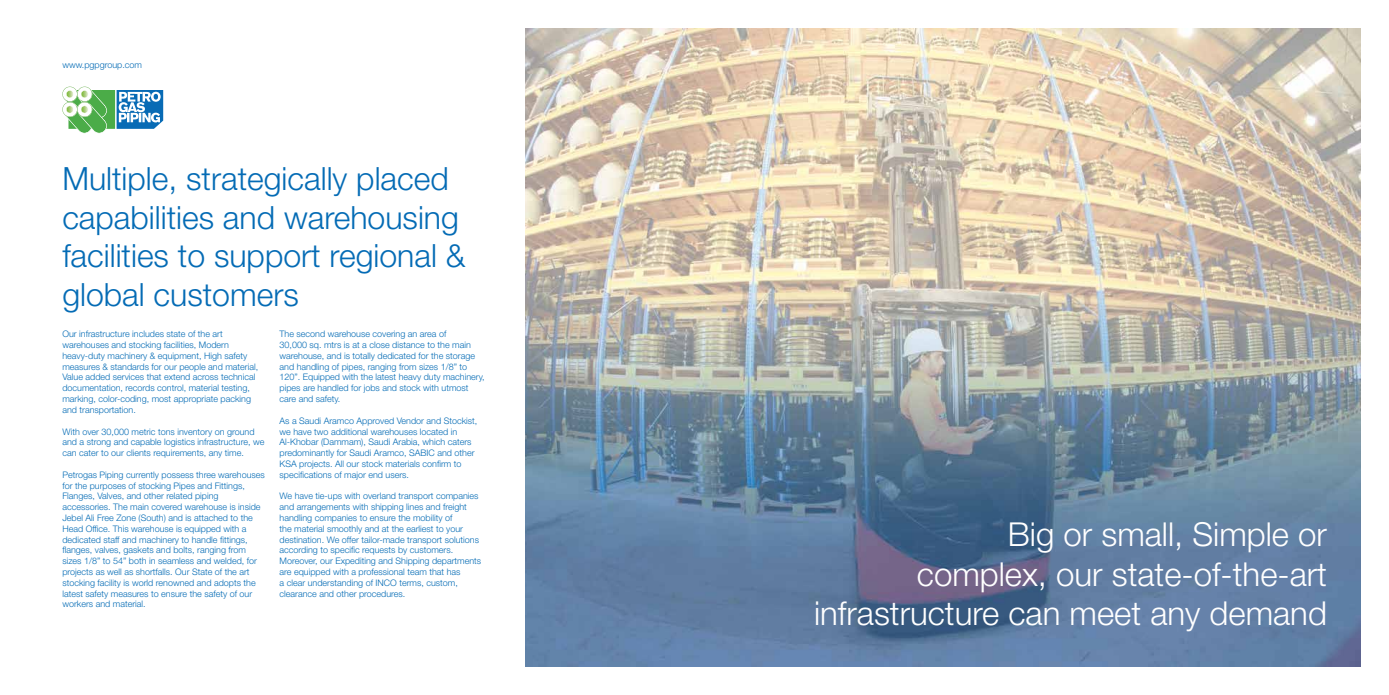
<style>
.page{position:relative;width:1389px;height:695px;background:#fff}
.page>*{position:absolute;margin:0;border:0;box-sizing:border-box;transform-origin:0 0}
.t1{font:300 33px/39.6px "Helvetica Neue LT Std";color:#fff;text-align:right}
.t2{font:300 32px/38.4px "Helvetica Neue LT Std";color:#046bb5}
.t3{font:300 9px/10.8px "Helvetica Neue LT Std";color:#046bb5}
</style>
<div class="page">
<img style="left:526px;top:28px;width:835px;height:638px">
<svg style="left:62px;top:86px;width:101px;height:48px"></svg>
<p class="t3" style="left:62px;top:59px;width:81px">www.pgpgroup.com</p>
<h2 class="t2" style="left:62px;top:159px;width:405px">Multiple, strategically placed capabilities and warehousing facilities to support regional &amp; global customers</h2>
<p class="t3" style="left:62px;top:328px;width:197px">Our infrastructure includes state of the art warehouses and stocking facilities, Modern heavy-duty machinery &amp; equipment, High safety measures &amp; standards for our people and material, Value added services that extend across technical documentation, records control, material testing, marking, color-coding, most appropriate packing and transportation.</p>
<p class="t3" style="left:62px;top:425px;width:204px">With over 30,000 metric tons inventory on ground and a strong and capable logistics infrastructure, we can cater to our clients requirements, any time.</p>
<p class="t3" style="left:62px;top:469px;width:204px">Petrogas Piping currently possess three warehouses for the purposes of stocking Pipes and Fittings, Flanges, Valves, and other related piping accessories. The main covered warehouse is inside Jebel Ali Free Zone (South) and is attached to the Head Office. This warehouse is equipped with a dedicated staff and machinery to handle fittings, flanges, valves, gaskets and bolts, ranging from sizes 1/8” to 54” both in seamless and welded, for projects as well as shortfalls. Our State of the art stocking facility is world renowned and adopts the latest safety measures to ensure the safety of our workers and material.</p>
<p class="t3" style="left:280px;top:328px;width:207px">The second warehouse covering an area of<br>30,000 sq. mtrs is at a close distance to the main warehouse, and is totally dedicated for the storage and handling of pipes, ranging from sizes 1/8” to 120”. Equipped with the latest heavy duty machinery, pipes are handled for jobs and stock with utmost care and safety.</p>
<p class="t3" style="left:280px;top:415px;width:199px">As a Saudi Aramco Approved Vendor and Stockist, we have two additional warehouses located in Al-Khobar (Dammam), Saudi Arabia, which caters predominantly for Saudi Aramco, SABIC and other KSA projects. All our stock materials confirm to specifications of major end users.</p>
<p class="t3" style="left:280px;top:490px;width:203px">We have tie-ups with overland transport companies and arrangements with shipping lines and freight handling companies to ensure the mobility of<br>the material smoothly and at the earliest to your destination. We offer tailor-made transport solutions according to specific requests by customers.<br>Moreover, our Expediting and Shipping departments are equipped with a professional team that has<br>a clear understanding of INCO terms, custom, clearance and other procedures.</p>
<h1 class="t1" style="left:814px;top:513px;width:514px">Big or small, Simple or<br>complex, our state-of-the-art infrastructure can meet any demand</h1>
</div>
